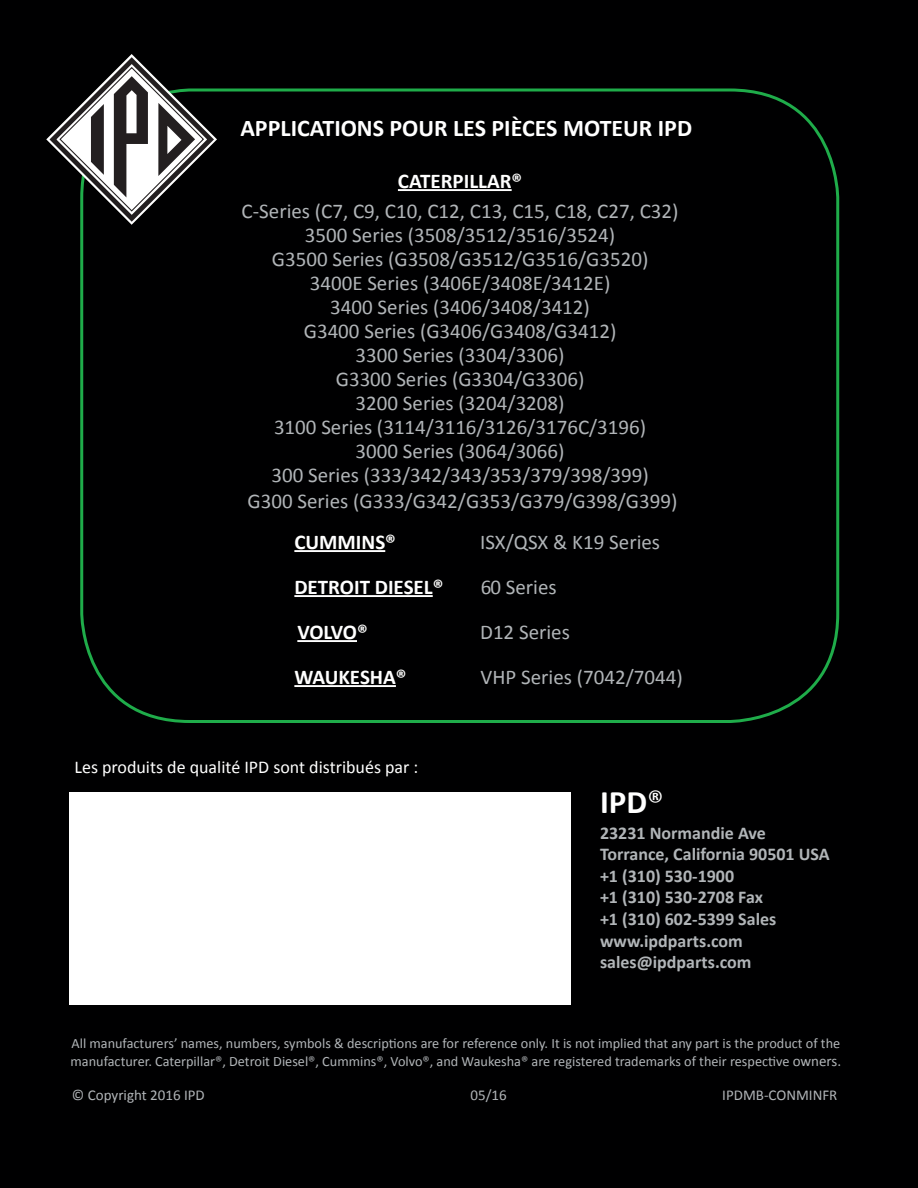
<style>
.page{position:relative;width:918px;height:1188px;background:#000001}
.page>*{position:absolute;margin:0;border:0;box-sizing:border-box;transform-origin:0 0}
.t1{font:700 33px "Calibri";color:#fff}
.t2{font:700 24px "Calibri";color:#fff}
.t3{font:21px/24.2px "Calibri";color:#b1b5b8;text-align:center}
.t4{font:700 21px "Calibri";color:#fff}
.t5{font:700 18px/21.6px "Calibri";color:#b1b5b8}
.t6{font:18px "Calibri";color:#fff}
.t7{font:15px "Calibri";color:#b1b5b8}
.t8{font:14.25px/18px "Calibri";color:#b1b5b8}
.s1{font-weight:400}
.s2{font-size:15px}
</style>
<div class="page">
<div style="left:69px;top:792px;width:502px;height:212px;background:#fff"></div>
<svg style="left:46px;top:54px;width:171px;height:171px"></svg>
<hr style="left:398px;top:189px;width:114px;height:2px;background:#fff">
<hr style="left:294px;top:550px;width:91px;height:2px;background:#fff">
<hr style="left:294px;top:595px;width:139px;height:2px;background:#fff">
<hr style="left:297px;top:640px;width:60px;height:2px;background:#fff">
<hr style="left:294px;top:685px;width:102px;height:2px;background:#fff">
<p class="t2" style="left:240px;top:113px;width:453px">APPLICATIONS POUR LES PIÈCES MOTEUR IPD</p>
<p class="t4" style="left:398px;top:168px;width:126px">CATERPILLAR®</p>
<p class="t3" style="left:242px;top:199px;width:439px">C-Series (C7, C9, C10, C12, C13, C15, C18, C27, C32)<br>3500 Series (3508/3512/3516/3524)<br>G3500 Series (G3508/G3512/G3516/G3520)<br>3400E Series (3406E/3408E/3412E)<br>3400 Series (3406/3408/3412)<br>G3400 Series (G3406/G3408/G3412)<br>3300 Series (3304/3306)<br>G3300 Series (G3304/G3306)<br>3200 Series (3204/3208)<br>3100 Series (3114/3116/3126/3176C/3196)<br>3000 Series (3064/3066)<br>300 Series (333/342/343/353/379/398/399)<br>G300 Series (G333/G342/G353/G379/G398/G399)</p>
<p class="t4" style="left:294px;top:529px;width:103px">CUMMINS®</p>
<p class="t3" style="left:480px;top:530px;width:182px">ISX/QSX &amp; K19 Series</p>
<p class="t4" style="left:294px;top:574px;width:150px">DETROIT DIESEL®</p>
<p class="t3" style="left:481px;top:575px;width:77px">60 Series</p>
<p class="t4" style="left:297px;top:619px;width:72px">VOLVO®</p>
<p class="t3" style="left:480px;top:620px;width:91px">D12 Series</p>
<p class="t4" style="left:294px;top:664px;width:114px">WAUKESHA®</p>
<p class="t3" style="left:481px;top:665px;width:204px">VHP Series (7042/7044)</p>
<p class="t6" style="left:75px;top:756px;width:345px">Les produits de qualité IPD sont distribués par :</p>
<h1 class="t1" style="left:600px;top:781px;width:65px">IPD<span class="s1">®</span></h1>
<p class="t5" style="left:600px;top:822px;width:231px">23231 Normandie Ave<br>Torrance, California 90501 USA +1 (310) 530-1900<br>+1 (310) 530-2708 Fax<br>+1 (310) 602-5399 Sales www.ipdparts.com sales@ipdparts.com</p>
<p class="t8" style="left:71px;top:1034px;width:772px">All manufacturers’ names, numbers, symbols &amp; descriptions are for reference only. It is not implied that any part is the product of the manufacturer. Caterpillar®, Detroit Diesel®, Cummins®, Volvo®, and Waukesha® are registered trademarks of their respective <span class="s2">owners.</span></p>
<p class="t7" style="left:72px;top:1086px;width:134px">© Copyright 2016 IPD</p>
<p class="t7" style="left:470px;top:1086px;width:38px">05/16</p>
<p class="t7" style="left:722px;top:1086px;width:117px">IPDMB-CONMINFR</p>
</div>
